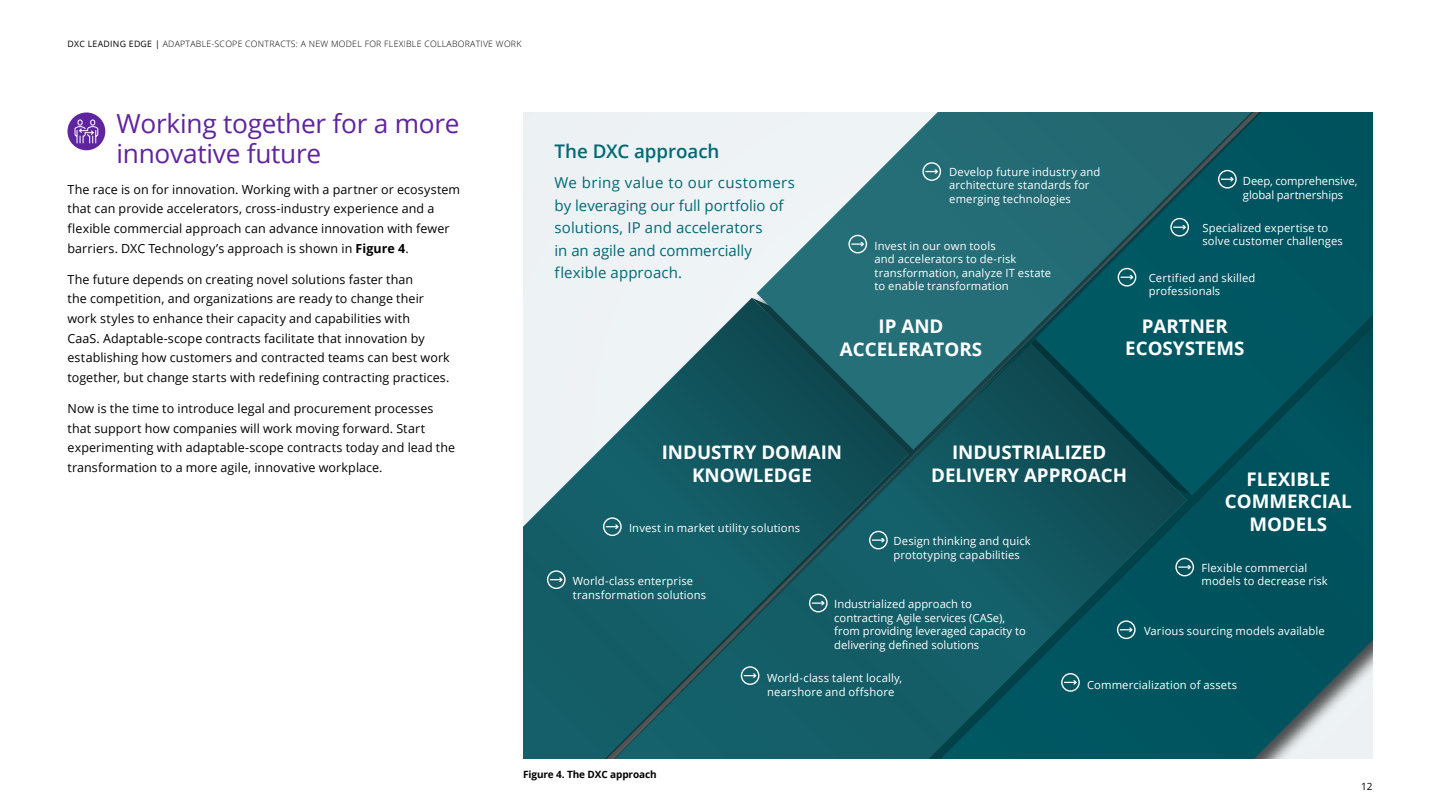
<style>
.page{position:relative;width:1440px;height:810px;background:#fff}
.page>*{position:absolute;margin:0;border:0;box-sizing:border-box;transform-origin:0 0}
.t1{font:26.25px/30px "Open Sans";letter-spacing:-.01em;color:#5f249f}
.t2{font:700 18.75px/22.5px "Open Sans";color:#fff;text-align:center}
.t3{font:600 18.75px "Open Sans";letter-spacing:-.005em;color:#006975}
.t4{font:15px/22.5px "Open Sans";letter-spacing:.005em;color:#006975}
.t5{font:12.5px/19.8px "Open Sans";letter-spacing:.005em;color:#000}
.t6{font:11.25px/13.5px "Open Sans";letter-spacing:.01em;color:#fff}
.t7{font:11.25px/13.5px "Open Sans";letter-spacing:-.01em;color:#fff}
.t8{font:700 10px "Open Sans";letter-spacing:-.01em;color:#000}
.t9{font:10px "Open Sans";color:#000}
.t10{font:300 8.75px "Open Sans";letter-spacing:.03em;color:#000}
.s1{font-weight:400}
.s2{font-weight:700}
</style>
<div class="page">
<svg style="left:523px;top:298px;width:234px;height:45px;background:#d3dee1"></svg>
<svg style="left:757px;top:112px;width:278px;height:231px;background:#65979e"></svg>
<svg style="left:523px;top:343px;width:361px;height:416px;background:#2c6b74"></svg>
<svg style="left:1035px;top:112px;width:337px;height:144px;background:#105c66"></svg>
<svg style="left:884px;top:256px;width:488px;height:503px;background:#0d5963"></svg>
<svg style="left:925px;top:169px;width:13px;height:5px"></svg>
<div style="left:922px;top:162px;width:19px;height:19px;border:1px solid #fff;border-radius:50%"></div>
<svg style="left:851px;top:242px;width:13px;height:4px"></svg>
<div style="left:848px;top:235px;width:19px;height:18px;border:1px solid #fff;border-radius:50%"></div>
<svg style="left:1221px;top:177px;width:13px;height:4px"></svg>
<div style="left:1218px;top:170px;width:19px;height:19px;border:1px solid #fff;border-radius:50%"></div>
<svg style="left:1173px;top:225px;width:13px;height:4px"></svg>
<div style="left:1170px;top:218px;width:19px;height:19px;border:1px solid #fff;border-radius:50%"></div>
<svg style="left:1121px;top:275px;width:12px;height:4px"></svg>
<div style="left:1118px;top:268px;width:18px;height:19px;border:1px solid #fff;border-radius:50%"></div>
<svg style="left:606px;top:525px;width:13px;height:4px"></svg>
<div style="left:603px;top:517px;width:19px;height:19px;border:1px solid #fff;border-radius:50%"></div>
<svg style="left:550px;top:578px;width:13px;height:4px"></svg>
<div style="left:547px;top:570px;width:19px;height:19px;border:1px solid #fff;border-radius:50%"></div>
<svg style="left:872px;top:538px;width:13px;height:4px"></svg>
<div style="left:869px;top:531px;width:19px;height:18px;border:1px solid #fff;border-radius:50%"></div>
<svg style="left:812px;top:601px;width:13px;height:4px"></svg>
<div style="left:809px;top:594px;width:19px;height:18px;border:1px solid #fff;border-radius:50%"></div>
<svg style="left:744px;top:674px;width:13px;height:4px"></svg>
<div style="left:741px;top:666px;width:18px;height:19px;border:1px solid #fff;border-radius:50%"></div>
<svg style="left:1178px;top:565px;width:13px;height:4px"></svg>
<div style="left:1175px;top:558px;width:19px;height:18px;border:1px solid #fff;border-radius:50%"></div>
<svg style="left:1120px;top:628px;width:13px;height:4px"></svg>
<div style="left:1117px;top:620px;width:19px;height:19px;border:1px solid #fff;border-radius:50%"></div>
<svg style="left:1064px;top:680px;width:13px;height:5px"></svg>
<div style="left:1061px;top:673px;width:19px;height:19px;border:1px solid #fff;border-radius:50%"></div>
<div style="left:68px;top:112px;width:37px;height:38px;background:#5f249f;border-radius:50%"></div>
<svg style="left:75px;top:120px;width:23px;height:23px"></svg>
<p class="t10" style="left:68px;top:38px;width:456px"><span class="s1">DXC LEADING EDGE |</span> ADAPTABLE-SCOPE CONTRACTS: A NEW MODEL FOR FLEXIBLE COLLABORATIVE WORK</p>
<h1 class="t1" style="left:117px;top:107px;width:345px">Working together for a more innovative future</h1>
<p class="t5" style="left:68px;top:179px;width:394px">The race is on for innovation. Working with a partner or ecosystem that can provide accelerators, cross-industry experience and a flexible commercial approach can advance innovation with fewer barriers. DXC Technology’s approach is shown in <span class="s2">Figure 4</span>.</p>
<p class="t5" style="left:68px;top:269px;width:384px">The future depends on creating novel solutions faster than<br>the competition, and organizations are ready to change their work styles to enhance their capacity and capabilities with<br>CaaS. Adaptable-scope contracts facilitate that innovation by establishing how customers and contracted teams can best work together, but change starts with redefining contracting practices.</p>
<p class="t5" style="left:68px;top:398px;width:389px">Now is the time to introduce legal and procurement processes that support how companies will work moving forward. Start experimenting with adaptable-scope contracts today and lead the transformation to a more agile, innovative workplace.</p>
<h2 class="t3" style="left:555px;top:138px;width:166px">The DXC approach</h2>
<p class="t4" style="left:555px;top:171px;width:242px">We bring value to our customers by leveraging our full portfolio of solutions, IP and accelerators<br>in an agile and commercially flexible approach.</p>
<p class="t6" style="left:949px;top:165px;width:153px">Develop future industry and architecture standards for emerging technologies</p>
<p class="t6" style="left:875px;top:239px;width:178px">Invest in our own tools<br>and accelerators to de-risk transformation, analyze IT estate to enable transformation</p>
<p class="t7" style="left:1243px;top:174px;width:116px">Deep, comprehensive, global partnerships</p>
<p class="t6" style="left:1202px;top:221px;width:142px">Specialized expertise to solve customer challenges</p>
<p class="t6" style="left:1149px;top:271px;width:108px">Certified and skilled professionals</p>
<h2 class="t2" style="left:840px;top:315px;width:144px">IP AND<br>ACCELERATORS</h2>
<h2 class="t2" style="left:1125px;top:314px;width:121px">PARTNER<br>ECOSYSTEMS</h2>
<h2 class="t2" style="left:662px;top:441px;width:182px">INDUSTRY DOMAIN<br>KNOWLEDGE</h2>
<p class="t6" style="left:629px;top:521px;width:173px">Invest in market utility solutions</p>
<h2 class="t2" style="left:931px;top:441px;width:197px">INDUSTRIALIZED<br>DELIVERY APPROACH</h2>
<h2 class="t2" style="left:1225px;top:467px;width:128px">FLEXIBLE<br>COMMERCIAL<br>MODELS</h2>
<p class="t6" style="left:573px;top:574px;width:135px">World-class enterprise transformation solutions</p>
<p class="t6" style="left:894px;top:534px;width:139px">Design thinking and quick prototyping capabilities</p>
<p class="t6" style="left:834px;top:597px;width:193px">Industrialized approach to contracting Agile services (CASe), from providing leveraged capacity to delivering defined solutions</p>
<p class="t6" style="left:767px;top:671px;width:137px">World-class talent locally, nearshore and offshore</p>
<p class="t6" style="left:1201px;top:561px;width:128px">Flexible commercial models to decrease risk</p>
<p class="t6" style="left:1144px;top:624px;width:182px">Various sourcing models available</p>
<p class="t6" style="left:1087px;top:678px;width:151px">Commercialization of assets</p>
<p class="t8" style="left:523px;top:768px;width:135px">Figure 4. The DXC approach</p>
<p class="t9" style="left:1361px;top:779px;width:13px">12</p>
</div>
